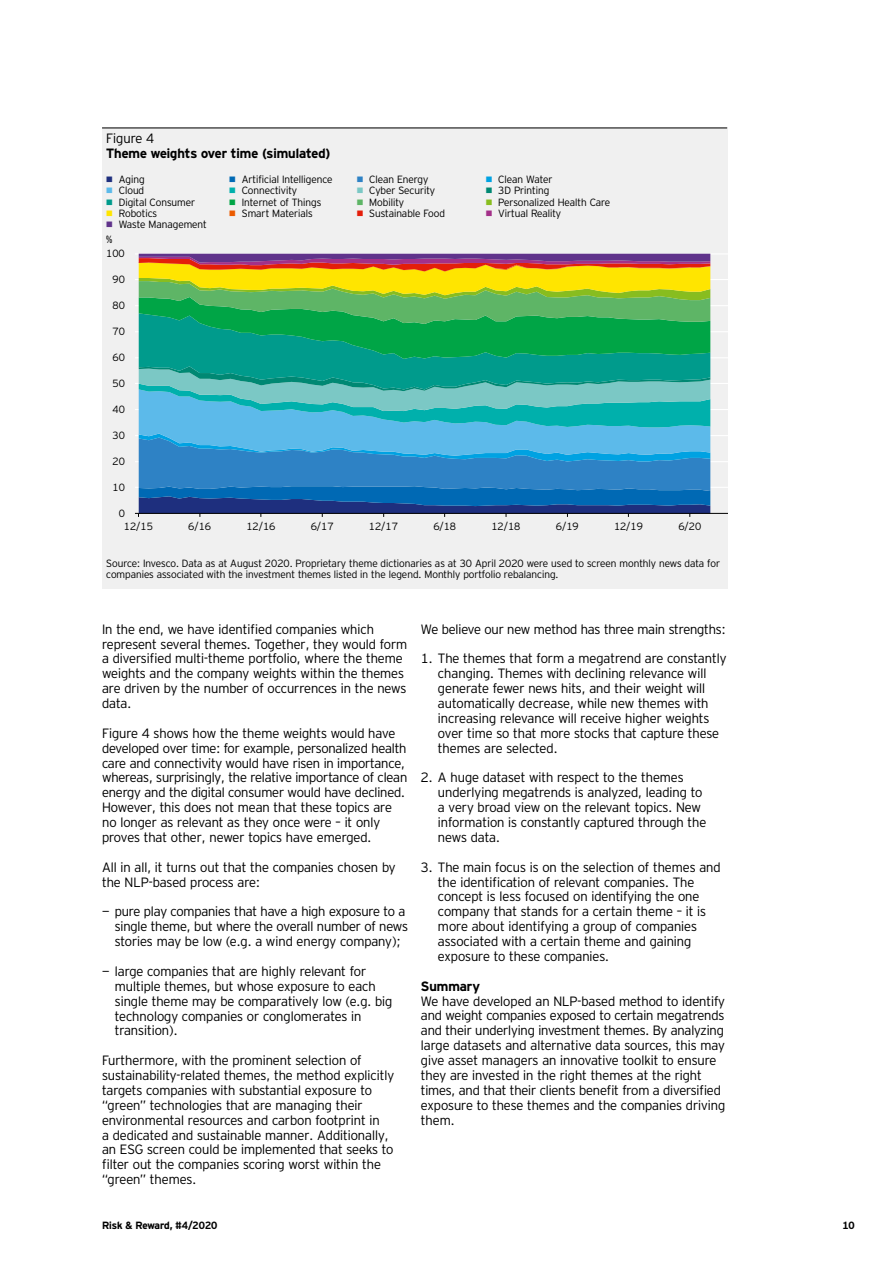
<style>
.page{position:relative;width:893px;height:1263px;background:#fff}
.page>*{position:absolute;margin:0;border:0;box-sizing:border-box;transform-origin:0 0}
.t1{font:300 13.5px/14.9px "Invesco Interstate";color:#000}
.t2{font:700 13.5px "Invesco Interstate";color:#000}
.t3{font:300 10.5px/15.5px "Invesco Interstate";color:#000}
.t4{font:700 10.5px "Invesco Interstate";color:#000}
.s1{color:#1e2f7e}
.s2{color:#0069b4}
.s3{color:#2e82c5}
.s4{color:#00a2e2}
.s5{color:#5cbaea}
.s6{color:#00b0ac}
.s7{color:#7bc8c5}
.s8{color:#008873}
.s9{color:#009b8c}
.s10{color:#00a546}
.s11{color:#5eb566}
.s12{color:#88bd1f}
.s13{color:#ffe500}
.s14{color:#eb5b00}
.s15{color:#e41e0a}
.s16{color:#a33089}
.s17{color:#60338b}
</style>
<div class="page">
<div style="left:102px;top:128px;width:625px;height:461px;background:#f0f0f0"></div>
<hr style="left:102px;top:128px;width:625px;height:1px;background:#000">
<hr style="left:135px;top:487px;width:592px;height:1px;background:#fff">
<hr style="left:135px;top:461px;width:592px;height:1px;background:#fff">
<hr style="left:135px;top:435px;width:592px;height:1px;background:#fff">
<hr style="left:135px;top:409px;width:592px;height:1px;background:#fff">
<hr style="left:135px;top:383px;width:592px;height:1px;background:#fff">
<hr style="left:135px;top:357px;width:592px;height:1px;background:#fff">
<hr style="left:135px;top:331px;width:592px;height:1px;background:#fff">
<hr style="left:135px;top:305px;width:592px;height:1px;background:#fff">
<hr style="left:135px;top:279px;width:592px;height:1px;background:#fff">
<hr style="left:135px;top:253px;width:592px;height:1px;background:#fff">
<hr style="left:135px;top:513px;width:592px;height:1px;background:#000">
<svg style="left:138px;top:254px;width:572px;height:263px;background:#479e8f"></svg>
<p class="t1" style="left:106px;top:131px;width:49px">Figure 4</p>
<p class="t2" style="left:106px;top:145px;width:226px">Theme weights over time (simulated)</p>
<p class="t3" style="left:106px;top:172px;width:40px"><span class="s1">•</span> Aging</p>
<p class="t3" style="left:229px;top:172px;width:105px"><span class="s2">•</span> Artificial Intelligence</p>
<p class="t3" style="left:357px;top:172px;width:73px"><span class="s3">•</span> Clean Energy</p>
<p class="t3" style="left:486px;top:172px;width:68px"><span class="s4">•</span> Clean Water</p>
<p class="t3" style="left:106px;top:183px;width:39px"><span class="s5">•</span> Cloud</p>
<p class="t3" style="left:229px;top:183px;width:69px"><span class="s6">•</span> Connectivity</p>
<p class="t3" style="left:357px;top:183px;width:80px"><span class="s7">•</span> Cyber Security</p>
<p class="t3" style="left:486px;top:183px;width:65px"><span class="s8">•</span> 3D Printing</p>
<p class="t3" style="left:106px;top:194px;width:90px"><span class="s9">•</span> Digital Consumer</p>
<p class="t3" style="left:229px;top:194px;width:94px"><span class="s10">•</span> Internet of Things</p>
<p class="t3" style="left:357px;top:194px;width:49px"><span class="s11">•</span> Mobility</p>
<p class="t3" style="left:486px;top:194px;width:126px"><span class="s12">•</span> Personalized Health Care</p>
<p class="t3" style="left:106px;top:205px;width:52px"><span class="s13">•</span> Robotics</p>
<p class="t3" style="left:229px;top:205px;width:85px"><span class="s14">•</span> Smart Materials</p>
<p class="t3" style="left:357px;top:205px;width:90px"><span class="s15">•</span> Sustainable Food</p>
<p class="t3" style="left:486px;top:205px;width:77px"><span class="s16">•</span> Virtual Reality</p>
<p class="t3" style="left:106px;top:216px;width:102px"><span class="s17">•</span> Waste Management %</p>
<p class="t3" style="left:106px;top:245px;width:20px">100</p>
<p class="t3" style="left:113px;top:271px;width:14px">90</p>
<p class="t3" style="left:113px;top:297px;width:14px">80</p>
<p class="t3" style="left:113px;top:323px;width:14px">70</p>
<p class="t3" style="left:113px;top:349px;width:14px">60</p>
<p class="t3" style="left:113px;top:375px;width:14px">50</p>
<p class="t3" style="left:113px;top:401px;width:14px">40</p>
<p class="t3" style="left:113px;top:427px;width:14px">30</p>
<p class="t3" style="left:113px;top:453px;width:14px">20</p>
<p class="t3" style="left:113px;top:479px;width:14px">10</p>
<p class="t3" style="left:119px;top:505px;width:8px">0</p>
<p class="t3" style="left:124px;top:519px;width:30px">12/15</p>
<p class="t3" style="left:188px;top:519px;width:24px">6/16</p>
<p class="t3" style="left:246px;top:519px;width:30px">12/16</p>
<p class="t3" style="left:311px;top:519px;width:24px">6/17</p>
<p class="t3" style="left:369px;top:519px;width:30px">12/17</p>
<p class="t3" style="left:433px;top:519px;width:24px">6/18</p>
<p class="t3" style="left:491px;top:519px;width:30px">12/18</p>
<p class="t3" style="left:556px;top:519px;width:24px">6/19</p>
<p class="t3" style="left:614px;top:519px;width:30px">12/19</p>
<p class="t3" style="left:678px;top:519px;width:24px">6/20</p>
<p class="t3" style="left:130px;top:551px;width:27px">Aging</p>
<p class="t3" style="left:286px;top:551px;width:93px">Artificial Intelligence</p>
<p class="t3" style="left:441px;top:551px;width:61px">Clean Energy</p>
<p class="t3" style="left:597px;top:551px;width:56px">Clean Water</p>
<p class="t3" style="left:130px;top:565px;width:27px">Cloud</p>
<p class="t3" style="left:286px;top:565px;width:57px">Connectivity</p>
<p class="t3" style="left:441px;top:565px;width:68px">Cyber Security</p>
<p class="t3" style="left:106px;top:558px;width:615px;line-height:11.1px">Source: Invesco. Data as at August 2020. Proprietary theme dictionaries as at 30 April 2020 were used to screen monthly news data for companies associated with the investment themes listed in the legend. Monthly portfolio rebalancing.</p>
<p class="t1" style="left:102px;top:621px;width:307px">In the end, we have identified companies which represent several themes. Together, they would form a diversified multi-theme portfolio, where the theme weights and the company weights within the themes are driven by the number of occurrences in the news data.</p>
<p class="t1" style="left:102px;top:725px;width:307px">Figure 4 shows how the theme weights would have developed over time: for example, personalized health care and connectivity would have risen in importance, whereas, surprisingly, the relative importance of clean energy and the digital consumer would have declined.<br>However, this does not mean that these topics are no longer as relevant as they once were – it only proves that other, newer topics have emerged.</p>
<p class="t1" style="left:102px;top:859px;width:295px">All in all, it turns out that the companies chosen by the NLP-based process are:</p>
<p class="t1" style="left:115px;top:904px;width:295px;text-indent:-13px">− pure play companies that have a high exposure to a single theme, but where the overall number of news stories may be low (e.g. a wind energy company);</p>
<p class="t1" style="left:115px;top:963px;width:279px;text-indent:-13px">− large companies that are highly relevant for multiple themes, but whose exposure to each single theme may be comparatively low (e.g. big technology companies or conglomerates in transition).</p>
<p class="t1" style="left:102px;top:1053px;width:294px">Furthermore, with the prominent selection of sustainability-related themes, the method explicitly targets companies with substantial exposure to “green” technologies that are managing their environmental resources and carbon footprint in<br>a dedicated and sustainable manner. Additionally, an ESG screen could be implemented that seeks to filter out the companies scoring worst within the “green” themes.</p>
<p class="t1" style="left:421px;top:621px;width:306px">We believe our new method has three main strengths:</p>
<p class="t1" style="left:438px;top:651px;width:290px;text-indent:-17px">1. The themes that form a megatrend are constantly changing. Themes with declining relevance will generate fewer news hits, and their weight will automatically decrease, while new themes with increasing relevance will receive higher weights over time so that more stocks that capture these themes are selected.</p>
<p class="t1" style="left:438px;top:770px;width:270px;text-indent:-17px">2. A huge dataset with respect to the themes underlying megatrends is analyzed, leading to a very broad view on the relevant topics. New information is constantly captured through the news data.</p>
<p class="t1" style="left:438px;top:859px;width:284px;text-indent:-17px">3. The main focus is on the selection of themes and the identification of relevant companies. The concept is less focused on identifying the one company that stands for a certain theme – it is more about identifying a group of companies associated with a certain theme and gaining exposure to these companies.</p>
<p class="t2" style="left:421px;top:978px;width:61px">Summary</p>
<p class="t1" style="left:421px;top:993px;width:306px">We have developed an NLP-based method to identify and weight companies exposed to certain megatrends and their underlying investment themes. By analyzing large datasets and alternative data sources, this may give asset managers an innovative toolkit to ensure they are invested in the right themes at the right times, and that their clients benefit from a diversified exposure to these themes and the companies driving them.</p>
<p class="t4" style="left:102px;top:1219px;width:117px">Risk &amp; Reward, #4/2020</p>
<p class="t4" style="left:842px;top:1219px;width:14px">10</p>
</div>
